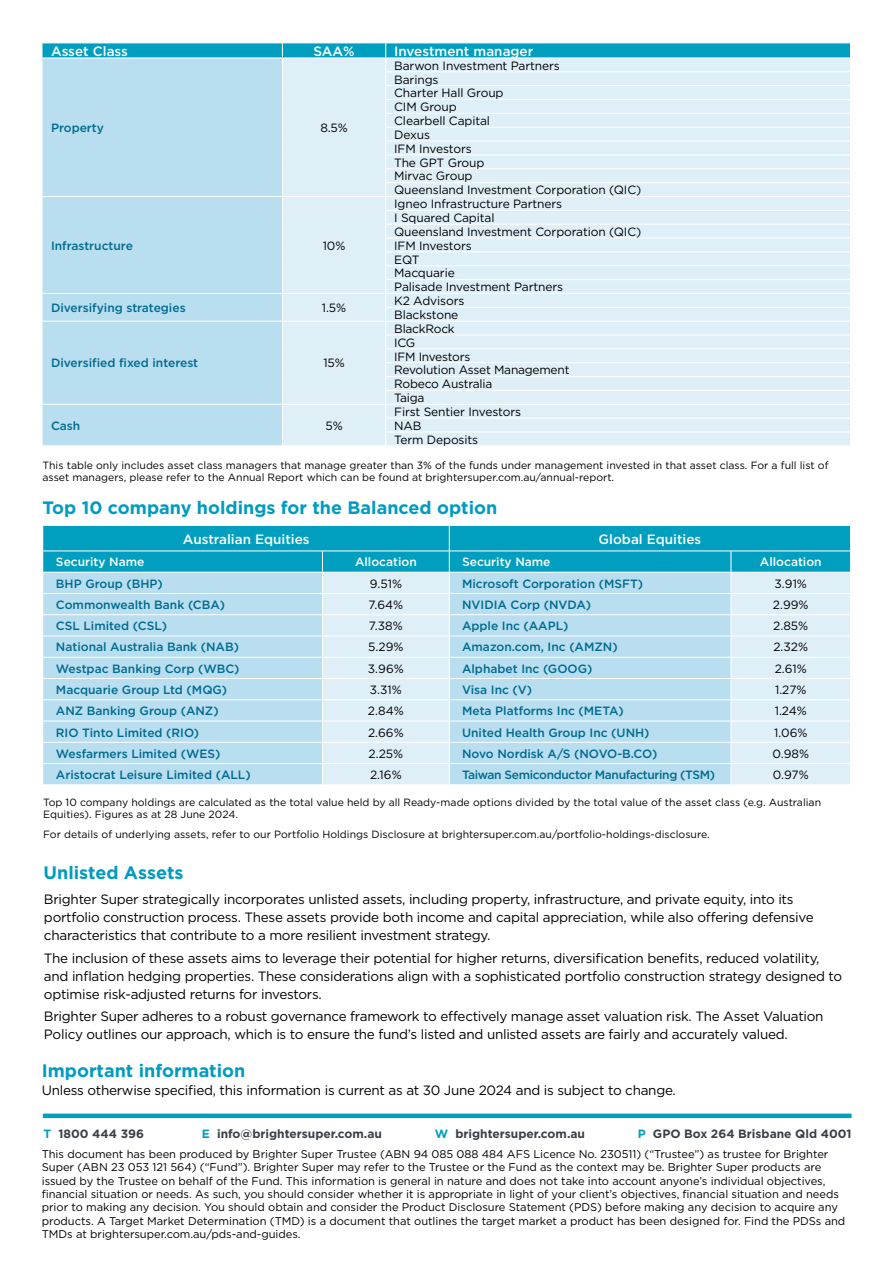
<style>
.page{position:relative;width:893px;height:1263px;background:#fff}
.page>*{position:absolute;margin:0;border:0;box-sizing:border-box;transform-origin:0 0}
.t1{font:700 18px "Gotham";color:#009bc1}
.t2{font:13.5px/18px "Gotham";letter-spacing:-.02em;color:#000}
.t3{font:500 13.5px "Gotham";color:#fff}
.t4{font:12px/13.8px "Gotham";letter-spacing:-.01em;color:#000}
.t5{font:500 12px "Gotham";color:#006b8f}
.t6{font:700 12px "Gotham";color:#394048}
.t7{font:500 12px "Gotham";color:#fff}
.t8{font:500 12px "Gotham";letter-spacing:-.03em;color:#006b8f}
.t9{font:11.1px/13.4px "Gotham";letter-spacing:-.005em;color:#000}
.t10{font:10.5px/12px "Gotham";color:#000}
.s1{color:#009fc0}
</style>
<div class="page">
<svg style="left:43px;top:43px;width:808px;height:402px;background:#cde8f4"></svg>
<hr style="left:386px;top:432px;width:464px;height:1px;background:#fff">
<div style="left:43px;top:1113px;width:808px;height:5px;background:#009fc0"></div>
<svg style="left:43px;top:525px;width:808px;height:259px;background:#a4d8ea"></svg>
<hr style="left:449px;top:763px;width:282px;height:1px;background:#fff">
<hr style="left:731px;top:763px;width:119px;height:1px;background:#fff">
<p class="t3" style="left:51px;top:42px;width:78px">Asset Class</p>
<p class="t3" style="left:314px;top:42px;width:43px">SAA%</p>
<p class="t3" style="left:394px;top:42px;width:141px">Investment manager</p>
<p class="t5" style="left:51px;top:120px;width:54px">Property</p>
<p class="t4" style="left:320px;top:121px;width:29px">8.5%</p>
<p class="t5" style="left:51px;top:238px;width:83px">Infrastructure</p>
<p class="t4" style="left:323px;top:238px;width:24px">10%</p>
<p class="t4" style="left:394px;top:58px;width:249px">Barwon Investment Partners<br>Barings<br>Charter Hall Group<br>CIM Group<br>Clearbell Capital<br>Dexus<br>IFM Investors<br>The GPT Group<br>Mirvac Group<br>Queensland Investment Corporation (QIC)</p>
<p class="t4" style="left:394px;top:197px;width:249px">Igneo Infrastructure Partners<br>I Squared Capital<br>Queensland Investment Corporation (QIC)<br>IFM Investors<br>EQT<br>Macquarie<br>Palisade Investment Partners</p>
<p class="t5" style="left:51px;top:300px;width:136px">Diversifying strategies</p>
<p class="t4" style="left:322px;top:301px;width:26px">1.5%</p>
<p class="t4" style="left:394px;top:294px;width:72px">K2 Advisors<br>Blackstone</p>
<p class="t5" style="left:51px;top:355px;width:149px">Diversified fixed interest</p>
<p class="t4" style="left:323px;top:356px;width:23px">15%</p>
<p class="t4" style="left:394px;top:321px;width:177px">BlackRock<br>ICG<br>IFM Investors<br>Revolution Asset Management<br>Robeco Australia<br>Taiga</p>
<p class="t5" style="left:51px;top:418px;width:31px">Cash</p>
<p class="t4" style="left:325px;top:418px;width:19px">5%</p>
<p class="t4" style="left:394px;top:404px;width:128px">First Sentier Investors<br>NAB<br>Term Deposits</p>
<p class="t10" style="left:43px;top:459px;width:787px">This table only includes asset class managers that manage greater than 3% of the funds under management invested in that asset class. For a full list of asset managers, please refer to the Annual Report which can be found at brightersuper.com.au/annual-report.</p>
<h1 class="t1" style="left:43px;top:495px;width:456px">Top 10 company holdings for the Balanced option</h1>
<p class="t3" style="left:183px;top:530px;width:128px">Australian Equities</p>
<p class="t3" style="left:599px;top:530px;width:104px">Global Equities</p>
<p class="t7" style="left:56px;top:554px;width:90px">Security Name</p>
<p class="t7" style="left:355px;top:554px;width:63px">Allocation</p>
<p class="t7" style="left:462px;top:554px;width:90px">Security Name</p>
<p class="t7" style="left:760px;top:554px;width:63px">Allocation</p>
<p class="t5" style="left:56px;top:575px;width:108px">BHP Group (BHP)</p>
<p class="t4" style="left:370px;top:576px;width:34px">9.51%</p>
<p class="t5" style="left:462px;top:575px;width:183px">Microsoft Corporation (MSFT)</p>
<p class="t4" style="left:775px;top:576px;width:34px">3.91%</p>
<p class="t5" style="left:56px;top:597px;width:171px">Commonwealth Bank (CBA)</p>
<p class="t4" style="left:369px;top:597px;width:36px">7.64%</p>
<p class="t5" style="left:462px;top:597px;width:131px">NVIDIA Corp (NVDA)</p>
<p class="t4" style="left:773px;top:597px;width:37px">2.99%</p>
<p class="t5" style="left:56px;top:618px;width:113px">CSL Limited (CSL)</p>
<p class="t4" style="left:369px;top:619px;width:35px">7.38%</p>
<p class="t5" style="left:462px;top:618px;width:108px">Apple Inc (AAPL)</p>
<p class="t4" style="left:773px;top:619px;width:37px">2.85%</p>
<p class="t5" style="left:56px;top:639px;width:184px">National Australia Bank (NAB)</p>
<p class="t4" style="left:368px;top:640px;width:37px">5.29%</p>
<p class="t5" style="left:462px;top:639px;width:157px">Amazon.com, Inc (AMZN)</p>
<p class="t4" style="left:773px;top:640px;width:36px">2.32%</p>
<p class="t5" style="left:56px;top:661px;width:185px">Westpac Banking Corp (WBC)</p>
<p class="t4" style="left:368px;top:661px;width:37px">3.96%</p>
<p class="t5" style="left:462px;top:661px;width:132px">Alphabet Inc (GOOG)</p>
<p class="t4" style="left:775px;top:661px;width:33px">2.61%</p>
<p class="t5" style="left:56px;top:682px;width:173px">Macquarie Group Ltd (MQG)</p>
<p class="t4" style="left:370px;top:682px;width:33px">3.31%</p>
<p class="t5" style="left:462px;top:682px;width:72px">Visa Inc (V)</p>
<p class="t4" style="left:775px;top:682px;width:33px">1.27%</p>
<p class="t5" style="left:56px;top:703px;width:164px">ANZ Banking Group (ANZ)</p>
<p class="t4" style="left:368px;top:704px;width:37px">2.84%</p>
<p class="t5" style="left:462px;top:703px;width:163px">Meta Platforms Inc (META)</p>
<p class="t4" style="left:775px;top:704px;width:34px">1.24%</p>
<p class="t5" style="left:56px;top:724px;width:145px">RIO Tinto Limited (RIO)</p>
<p class="t4" style="left:368px;top:725px;width:37px">2.66%</p>
<p class="t5" style="left:462px;top:724px;width:189px">United Health Group Inc (UNH)</p>
<p class="t4" style="left:774px;top:725px;width:35px">1.06%</p>
<p class="t5" style="left:56px;top:746px;width:166px">Wesfarmers Limited (WES)</p>
<p class="t4" style="left:369px;top:746px;width:36px">2.25%</p>
<p class="t5" style="left:462px;top:746px;width:197px">Novo Nordisk A/S (NOVO-B.CO)</p>
<p class="t4" style="left:772px;top:746px;width:38px">0.98%</p>
<p class="t5" style="left:56px;top:767px;width:196px">Aristocrat Leisure Limited (ALL)</p>
<p class="t4" style="left:370px;top:768px;width:33px">2.16%</p>
<p class="t8" style="left:462px;top:767px;width:255px">Taiwan Semiconductor Manufacturing (TSM)</p>
<p class="t4" style="left:773px;top:768px;width:37px">0.97%</p>
<p class="t10" style="left:43px;top:796px;width:779px">Top 10 company holdings are calculated as the total value held by all Ready-made options divided by the total value of the asset class (e.g. Australian<br>Equities). Figures as at 28 June 2024.</p>
<p class="t10" style="left:43px;top:828px;width:668px">For details of underlying assets, refer to our Portfolio Holdings Disclosure at brightersuper.com.au/portfolio-holdings-disclosure.</p>
<h1 class="t1" style="left:44px;top:861px;width:141px">Unlisted Assets</h1>
<p class="t2" style="left:44px;top:890px;width:771px">Brighter Super strategically incorporates unlisted assets, including property, infrastructure, and private equity, into its portfolio construction process. These assets provide both income and capital appreciation, while also offering defensive characteristics that contribute to a more resilient investment strategy.</p>
<p class="t2" style="left:44px;top:949px;width:800px">The inclusion of these assets aims to leverage their potential for higher returns, diversification benefits, reduced volatility, and inflation hedging properties. These considerations align with a sophisticated portfolio construction strategy designed to optimise risk-adjusted returns for investors.</p>
<p class="t2" style="left:44px;top:1007px;width:781px">Brighter Super adheres to a robust governance framework to effectively manage asset valuation risk. The Asset Valuation<br>Policy outlines our approach, which is to ensure the fund’s listed and unlisted assets are fairly and accurately valued.</p>
<h1 class="t1" style="left:42px;top:1059px;width:205px">Important information</h1>
<p class="t2" style="left:42px;top:1081px;width:636px">Unless otherwise specified, this information is current as at 30 June 2024 and is subject to change.</p>
<p class="t6" style="left:44px;top:1126px;width:102px"><span class="s1">T</span> 1800 444 396</p>
<p class="t6" style="left:202px;top:1126px;width:182px"><span class="s1">E</span> info@brightersuper.com.au</p>
<p class="t6" style="left:435px;top:1126px;width:152px"><span class="s1">W</span> brightersuper.com.au</p>
<p class="t6" style="left:638px;top:1126px;width:215px"><span class="s1">P</span> GPO Box 264 Brisbane Qld 4001</p>
<p class="t9" style="left:42px;top:1147px;width:805px">This document has been produced by Brighter Super Trustee (ABN 94 085 088 484 AFS Licence No. 230511) (“Trustee”) as trustee for Brighter Super (ABN 23 053 121 564) (“Fund”). Brighter Super may refer to the Trustee or the Fund as the context may be. Brighter Super products are issued by the Trustee on behalf of the Fund. This information is general in nature and does not take into account anyone’s individual objectives, financial situation or needs. As such, you should consider whether it is appropriate in light of your client’s objectives, financial situation and needs prior to making any decision. You should obtain and consider the Product Disclosure Statement (PDS) before making any decision to acquire any products. A Target Market Determination (TMD) is a document that outlines the target market a product has been designed for. Find the PDSs and TMDs at brightersuper.com.au/pds-and-guides.</p>
</div>
